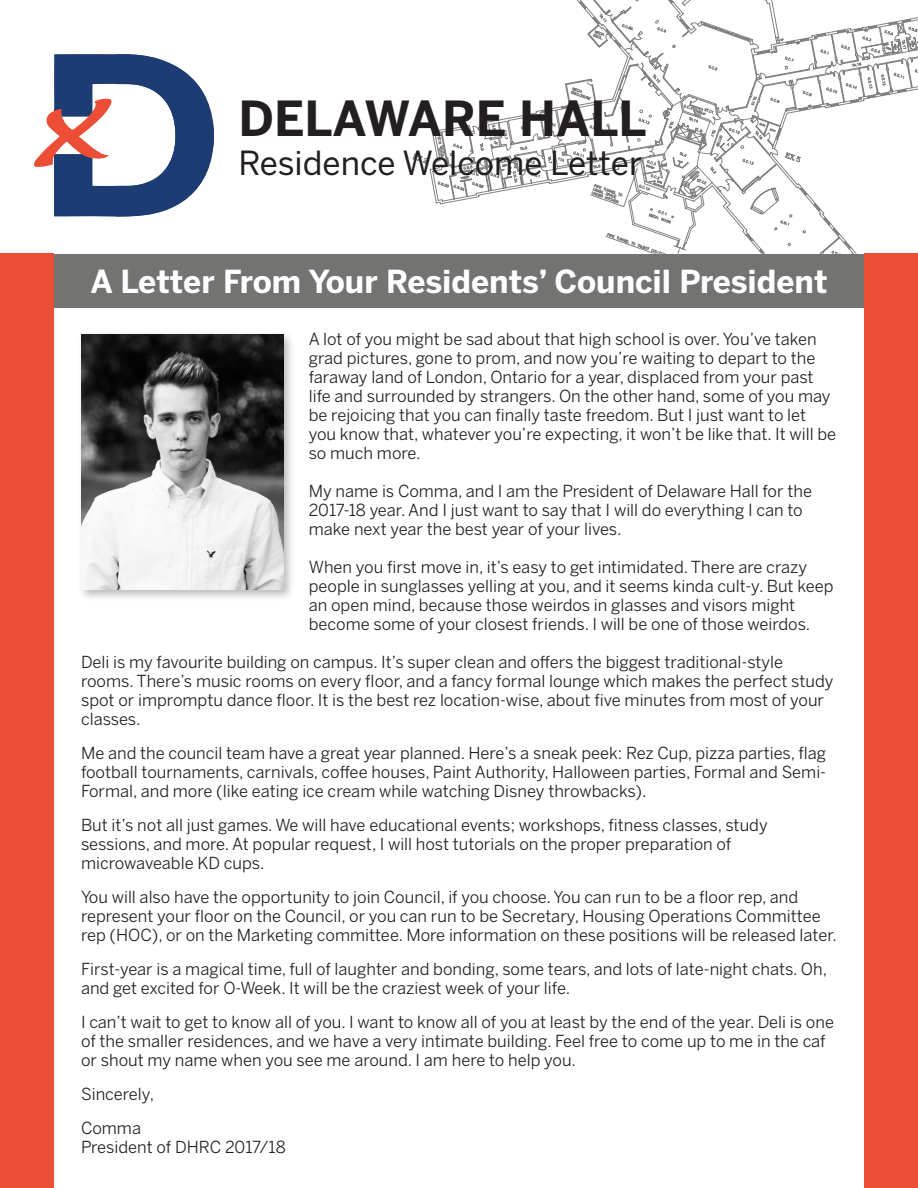
<style>
.page{position:relative;width:918px;height:1188px;background:#fff}
.page>*{position:absolute;margin:0;border:0;box-sizing:border-box;transform-origin:0 0}
.t1{font:700 48px "Benton Sans";color:#231f20}
.t2{font:33px "Benton Sans";color:#231f20}
.t3{font:700 31.5px "Benton Sans";color:#fff}
.t4{font:16.5px/18.9px "Benton Sans";color:#231f20}
</style>
<div class="page">
<svg style="left:434px;top:0;width:484px;height:254px"></svg>
<svg style="left:590px;top:40px;width:328px;height:184px"></svg>
<div style="left:0;top:254px;width:54px;height:934px;background:#eb4d35"></div>
<div style="left:54px;top:254px;width:810px;height:54px;background:#737372"></div>
<div style="left:864px;top:254px;width:54px;height:934px;background:#eb4d35"></div>
<svg style="left:34px;top:54px;width:180px;height:163px"></svg>
<div style="left:77px;top:330px;width:219px;height:272px;background:#231f20;opacity:.31"></div>
<img style="left:81px;top:335px;width:202px;height:254px">
<p class="t1" style="left:238px;top:90px;width:410px">DELAWARE HALL</p>
<p class="t2" style="left:238px;top:144px;width:405px">Residence Welcome Letter</p>
<p class="t3" style="left:90px;top:263px;width:739px">A Letter From Your Residents’ Council President</p>
<p class="t4" style="left:309px;top:330px;width:529px">A lot of you might be sad about that high school is over. You’ve taken grad pictures, gone to prom, and now you’re waiting to depart to the faraway land of London, Ontario for a year, displaced from your past life and surrounded by strangers. On the other hand, some of you may be rejoicing that you can finally taste freedom. But I just want to let you know that, whatever you’re expecting, it won’t be like that. It will be so much more.</p>
<p class="t4" style="left:309px;top:482px;width:505px">My name is Comma, and I am the President of Delaware Hall for the<br>2017-18 year. And I just want to say that I will do everything I can to make next year the best year of your lives.</p>
<p class="t4" style="left:309px;top:558px;width:526px">When you first move in, it’s easy to get intimidated. There are crazy people in sunglasses yelling at you, and it seems kinda cult-y. But keep an open mind, because those weirdos in glasses and visors might become some of your closest friends. I will be one of those weirdos.</p>
<p class="t4" style="left:81px;top:652px;width:754px">Deli is my favourite building on campus. It’s super clean and offers the biggest traditional-style rooms. There’s music rooms on every floor, and a fancy formal lounge which makes the perfect study spot or impromptu dance floor. It is the best rez location-wise, about five minutes from most of your classes.</p>
<p class="t4" style="left:81px;top:743px;width:747px;text-align:justify">Me and the council team have a great year planned. Here’s a sneak peek: Rez Cup, pizza parties, flag football tournaments, carnivals, coffee houses, Paint Authority, Halloween parties, Formal and Semi-Formal, and more (like eating ice cream while watching Disney throwbacks).</p>
<p class="t4" style="left:81px;top:815px;width:688px">But it’s not all just games. We will have educational events; workshops, fitness classes, study sessions, and more. At popular request, I will host tutorials on the proper preparation of microwaveable KD cups.</p>
<p class="t4" style="left:81px;top:887px;width:758px">You will also have the opportunity to join Council, if you choose. You can run to be a floor rep, and represent your floor on the Council, or you can run to be Secretary, Housing Operations Committee rep (HOC), or on the Marketing committee. More information on these positions will be released later.</p>
<p class="t4" style="left:81px;top:959px;width:748px">First-year is a magical time, full of laughter and bonding, some tears, and lots of late-night chats. Oh, and get excited for O-Week. It will be the craziest week of your life.</p>
<p class="t4" style="left:81px;top:1012px;width:755px">I can’t wait to get to know all of you. I want to know all of you at least by the end of the year. Deli is one of the smaller residences, and we have a very intimate building. Feel free to come up to me in the caf or shout my name when you see me around. I am here to help you.</p>
<p class="t4" style="left:81px;top:1084px;width:75px">Sincerely,</p>
<p class="t4" style="left:81px;top:1118px;width:206px">Comma<br>President of DHRC 2017/18</p>
</div>
